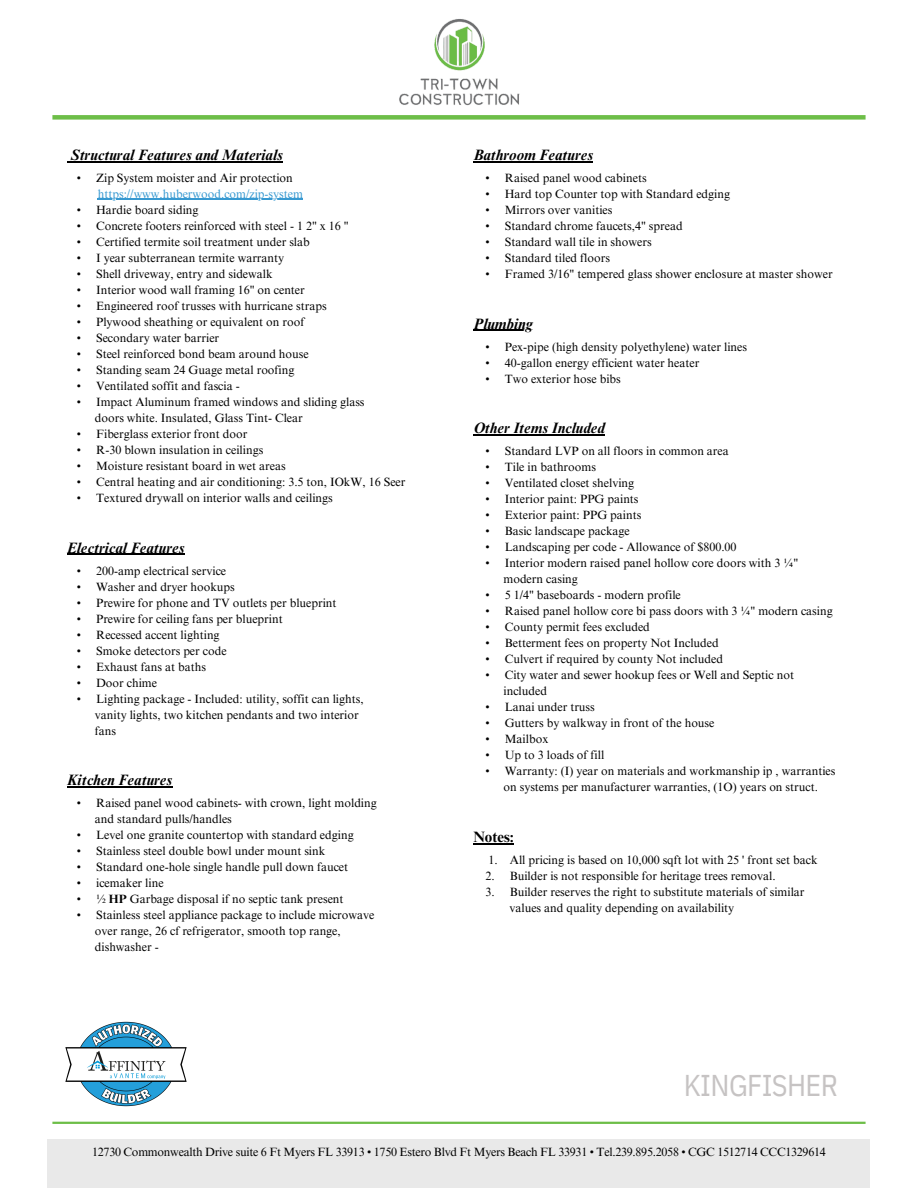
<style>
.page{position:relative;width:918px;height:1188px;background:#fff}
.page>*{position:absolute;margin:0;border:0;box-sizing:border-box;transform-origin:0 0}
.t1{font:30px "IBM Plex Sans Cond";letter-spacing:-.02em;color:#c6c3c3}
.t2{font:italic 700 15px "Times NRMT Pro";color:#000}
.t3{font:700 15px "Times NRMT Pro";color:#000}
.t4{font:12px "Times NRMT Pro";color:#000}
.t5{font:12px "Times NRMT Pro";letter-spacing:-.02em;color:#000}
.t6{font:12px "Times NRMT Pro";color:#3799d1}
.s1{font-weight:700}
</style>
<div class="page">
<div style="left:52px;top:115px;width:814px;height:5px;background:#6dbe48"></div>
<hr style="left:52px;top:1122px;width:814px;height:2px;background:#6dbe48">
<img style="left:399px;top:19px;width:121px;height:87px">
<hr style="left:71px;top:161px;width:212px;height:1px;background:#000">
<hr style="left:98px;top:199px;width:205px;height:1px;background:#3799d1">
<hr style="left:67px;top:554px;width:117px;height:1px;background:#000">
<hr style="left:67px;top:787px;width:105px;height:1px;background:#000">
<hr style="left:473px;top:161px;width:120px;height:1px;background:#000">
<hr style="left:473px;top:330px;width:60px;height:1px;background:#000">
<hr style="left:473px;top:435px;width:132px;height:1px;background:#000">
<hr style="left:473px;top:843px;width:41px;height:1px;background:#000">
<div style="left:48px;top:1139px;width:822px;height:49px;background:#e9e9e9"></div>
<img style="left:47px;top:1021px;width:237px;height:127px">
<p class="t2" style="left:71px;top:149px;width:214px">Structural Features and Materials</p>
<p class="t4" style="left:77px;top:173px;width:218px">• Zip System moister and Air protection</p>
<p class="t6" style="left:98px;top:189px;width:207px">https://www.huberwood.com/zip-system</p>
<p class="t4" style="left:77px;top:205px;width:123px">• Hardie board siding</p>
<p class="t4" style="left:77px;top:221px;width:274px">• Concrete footers reinforced with steel - 1 2" x 16 "</p>
<p class="t4" style="left:77px;top:237px;width:235px">• Certified termite soil treatment under slab</p>
<p class="t4" style="left:77px;top:253px;width:209px">• I year subterranean termite warranty</p>
<p class="t4" style="left:77px;top:269px;width:197px">• Shell driveway, entry and sidewalk</p>
<p class="t4" style="left:77px;top:285px;width:230px">• Interior wood wall framing 16" on center</p>
<p class="t4" style="left:77px;top:301px;width:251px">• Engineered roof trusses with hurricane straps</p>
<p class="t4" style="left:77px;top:317px;width:229px">• Plywood sheathing or equivalent on roof</p>
<p class="t4" style="left:77px;top:333px;width:144px">• Secondary water barrier</p>
<p class="t4" style="left:77px;top:349px;width:233px">• Steel reinforced bond beam around house</p>
<p class="t4" style="left:77px;top:365px;width:219px">• Standing seam 24 Guage metal roofing</p>
<p class="t4" style="left:77px;top:381px;width:165px">• Ventilated soffit and fascia -</p>
<p class="t4" style="left:77px;top:397px;width:289px">• Impact Aluminum framed windows and sliding glass</p>
<p class="t4" style="left:95px;top:413px;width:209px">doors white. Insulated, Glass Tint- Clear</p>
<p class="t4" style="left:77px;top:429px;width:172px">• Fiberglass exterior front door</p>
<p class="t4" style="left:77px;top:445px;width:188px">• R-30 blown insulation in ceilings</p>
<p class="t4" style="left:77px;top:461px;width:210px">• Moisture resistant board in wet areas</p>
<p class="t4" style="left:77px;top:477px;width:330px">• Central heating and air conditioning: 3.5 ton, IOkW, 16 Seer</p>
<p class="t4" style="left:77px;top:493px;width:258px">• Textured drywall on interior walls and ceilings</p>
<p class="t2" style="left:67px;top:542px;width:119px">Electrical Features</p>
<p class="t4" style="left:77px;top:566px;width:151px">• 200-amp electrical service</p>
<p class="t4" style="left:77px;top:582px;width:160px">• Washer and dryer hookups</p>
<p class="t4" style="left:77px;top:598px;width:261px">• Prewire for phone and TV outlets per blueprint</p>
<p class="t4" style="left:77px;top:614px;width:207px">• Prewire for ceiling fans per blueprint</p>
<p class="t4" style="left:77px;top:630px;width:144px">• Recessed accent lighting</p>
<p class="t4" style="left:77px;top:646px;width:151px">• Smoke detectors per code</p>
<p class="t4" style="left:77px;top:662px;width:131px">• Exhaust fans at baths</p>
<p class="t4" style="left:77px;top:678px;width:82px">• Door chime</p>
<p class="t4" style="left:77px;top:694px;width:288px">• Lighting package - Included: utility, soffit can lights,</p>
<p class="t4" style="left:95px;top:710px;width:265px">vanity lights, two kitchen pendants and two interior</p>
<p class="t4" style="left:95px;top:726px;width:23px">fans</p>
<p class="t2" style="left:67px;top:775px;width:107px">Kitchen Features</p>
<p class="t4" style="left:77px;top:799px;width:302px">• Raised panel wood cabinets- with crown, light molding</p>
<p class="t4" style="left:95px;top:815px;width:139px">and standard pulls/handles</p>
<p class="t4" style="left:77px;top:831px;width:278px">• Level one granite countertop with standard edging</p>
<p class="t4" style="left:77px;top:847px;width:250px">• Stainless steel double bowl under mount sink</p>
<p class="t4" style="left:77px;top:863px;width:273px">• Standard one-hole single handle pull down faucet</p>
<p class="t4" style="left:77px;top:879px;width:88px">• icemaker line</p>
<p class="t4" style="left:77px;top:895px;width:268px">• ½ <span class="s1">HP</span> Garbage disposal if no septic tank present</p>
<p class="t4" style="left:77px;top:911px;width:299px">• Stainless steel appliance package to include microwave</p>
<p class="t4" style="left:95px;top:927px;width:247px">over range, 26 cf refrigerator, smooth top range,</p>
<p class="t4" style="left:95px;top:943px;width:65px">dishwasher -</p>
<p class="t2" style="left:473px;top:149px;width:121px">Bathroom Features</p>
<p class="t4" style="left:485px;top:173px;width:163px">• Raised panel wood cabinets</p>
<p class="t4" style="left:485px;top:189px;width:246px">• Hard top Counter top with Standard edging</p>
<p class="t4" style="left:485px;top:205px;width:129px">• Mirrors over vanities</p>
<p class="t4" style="left:485px;top:221px;width:199px">• Standard chrome faucets,4" spread</p>
<p class="t4" style="left:485px;top:237px;width:168px">• Standard wall tile in showers</p>
<p class="t4" style="left:485px;top:253px;width:126px">• Standard tiled floors</p>
<p class="t4" style="left:485px;top:269px;width:349px">• Framed 3/16" tempered glass shower enclosure at master shower</p>
<p class="t2" style="left:473px;top:318px;width:61px">Plumbing</p>
<p class="t4" style="left:485px;top:342px;width:263px">• Pex-pipe (high density polyethylene) water lines</p>
<p class="t4" style="left:485px;top:358px;width:215px">• 40-gallon energy efficient water heater</p>
<p class="t4" style="left:485px;top:374px;width:137px">• Two exterior hose bibs</p>
<p class="t2" style="left:473px;top:423px;width:133px">Other Items Included</p>
<p class="t4" style="left:485px;top:447px;width:245px">• Standard LVP on all floors in common area</p>
<p class="t4" style="left:485px;top:463px;width:112px">• Tile in bathrooms</p>
<p class="t4" style="left:485px;top:479px;width:150px">• Ventilated closet shelving</p>
<p class="t4" style="left:485px;top:495px;width:155px">• Interior paint: PPG paints</p>
<p class="t4" style="left:485px;top:511px;width:157px">• Exterior paint: PPG paints</p>
<p class="t4" style="left:485px;top:527px;width:146px">• Basic landscape package</p>
<p class="t4" style="left:485px;top:543px;width:253px">• Landscaping per code - Allowance of $800.00</p>
<p class="t4" style="left:485px;top:559px;width:314px">• Interior modern raised panel hollow core doors with 3 ¼"</p>
<p class="t4" style="left:504px;top:575px;width:76px">modern casing</p>
<p class="t4" style="left:485px;top:591px;width:197px">• 5 1/4" baseboards - modern profile</p>
<p class="t4" style="left:485px;top:607px;width:349px">• Raised panel hollow core bi pass doors with 3 ¼" modern casing</p>
<p class="t4" style="left:485px;top:623px;width:166px">• County permit fees excluded</p>
<p class="t4" style="left:485px;top:639px;width:235px">• Betterment fees on property Not Included</p>
<p class="t4" style="left:485px;top:655px;width:239px">• Culvert if required by county Not included</p>
<p class="t4" style="left:485px;top:671px;width:310px">• City water and sewer hookup fees or Well and Septic not</p>
<p class="t4" style="left:504px;top:687px;width:45px">included</p>
<p class="t4" style="left:485px;top:703px;width:111px">• Lanai under truss</p>
<p class="t4" style="left:485px;top:719px;width:230px">• Gutters by walkway in front of the house</p>
<p class="t4" style="left:485px;top:735px;width:64px">• Mailbox</p>
<p class="t4" style="left:485px;top:751px;width:120px">• Up to 3 loads of fill</p>
<p class="t4" style="left:485px;top:767px;width:351px">• Warranty: (I) year on materials and workmanship ip , warranties</p>
<p class="t4" style="left:504px;top:783px;width:316px">on systems per manufacturer warranties, (1O) years on struct.</p>
<p class="t3" style="left:473px;top:831px;width:42px">Notes:</p>
<p class="t4" style="left:489px;top:855px;width:331px">1. All pricing is based on 10,000 sqft lot with 25 ' front set back</p>
<p class="t4" style="left:485px;top:871px;width:292px">2. Builder is not responsible for heritage trees removal.</p>
<p class="t4" style="left:485px;top:887px;width:321px">3. Builder reserves the right to substitute materials of similar</p>
<p class="t4" style="left:510px;top:903px;width:226px">values and quality depending on availability</p>
<p class="t1" style="left:684px;top:1066px;width:156px">KINGFISHER</p>
<p class="t5" style="left:92px;top:1148px;width:735px">12730 Commonwealth Drive suite 6 Ft Myers FL 33913 • 1750 Estero Blvd Ft Myers Beach FL 33931 • Tel.239.895.2058 • CGC 1512714 CCC1329614</p>
</div>
